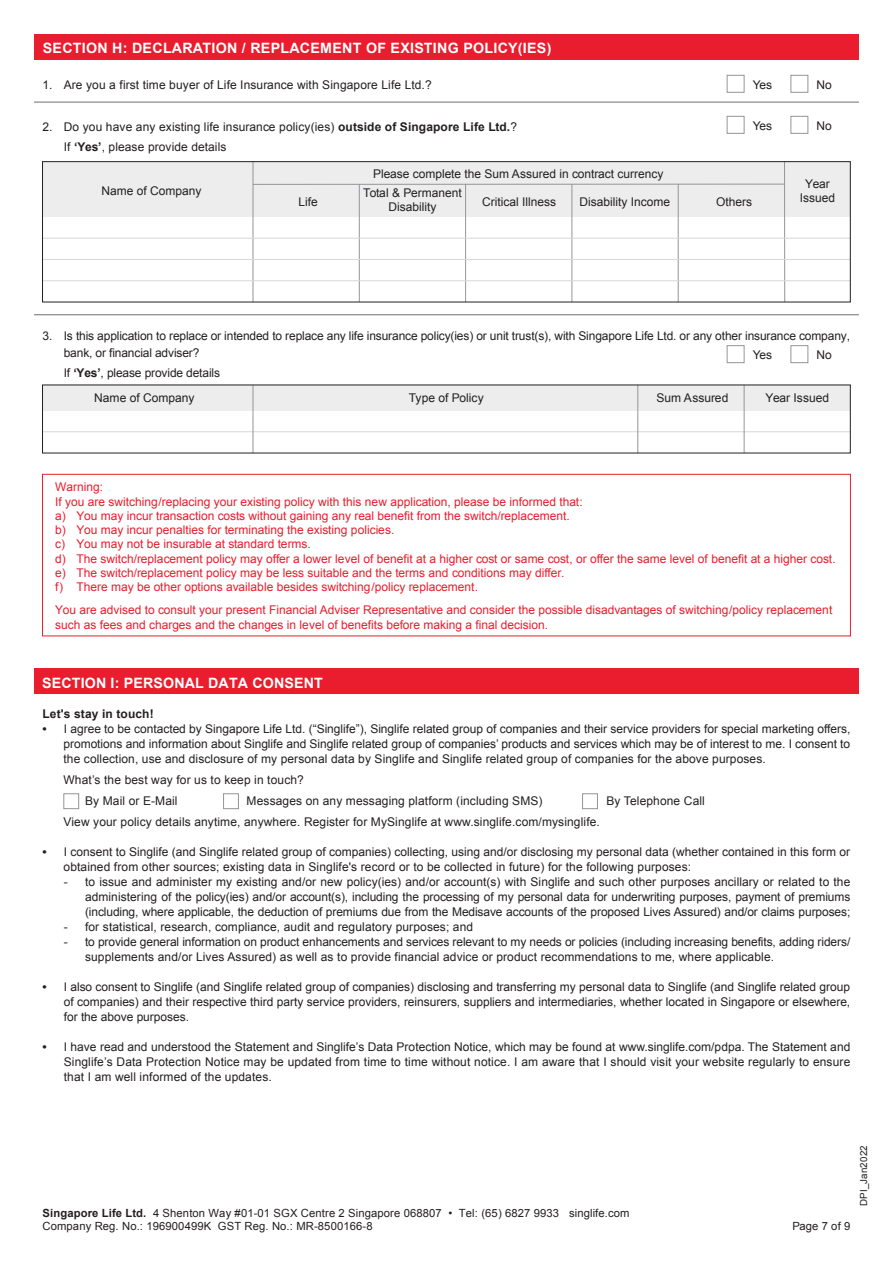
<style>
.page{position:relative;width:893px;height:1264px;background:#fff}
.page>*{position:absolute;margin:0;border:0;box-sizing:border-box;transform-origin:0 0}
.t1{font:700 14.25px "Arial";letter-spacing:.02em;color:#fff}
.t2{font:12px/15px "Arial";color:#231f20}
.t3{font:12px/14.2px "Arial";color:#e91d2d}
.t4{font:700 12px "Arial";letter-spacing:.01em;color:#231f20}
.t5{font:11.25px/12.8px "Arial";letter-spacing:.01em;color:#231f20}
.t6{font:9.75px "Arial";letter-spacing:.015em;color:#231f20}
.s1{font-weight:700}
</style>
<div class="page">
<hr style="left:0;top:1263px;width:893px;height:1px;background:#231f20">
<div style="left:42px;top:474px;width:809px;height:162px;border:1px solid #e91d2d"></div>
<div style="left:34px;top:34px;width:825px;height:26px;background:#e91d2d"></div>
<div style="left:43px;top:162px;width:807px;height:55px;background:#ededee"></div>
<hr style="left:784px;top:162px;width:1px;height:140px;background:#939598">
<hr style="left:678px;top:184px;width:1px;height:118px;background:#939598">
<hr style="left:253px;top:162px;width:1px;height:140px;background:#939598">
<hr style="left:359px;top:184px;width:1px;height:118px;background:#939598">
<hr style="left:465px;top:184px;width:1px;height:118px;background:#939598">
<hr style="left:572px;top:184px;width:1px;height:118px;background:#939598">
<hr style="left:253px;top:184px;width:531px;height:1px;background:#939598">
<hr style="left:43px;top:238px;width:807px;height:1px;background:#d6d8d9">
<hr style="left:43px;top:259px;width:807px;height:1px;background:#d6d8d9">
<hr style="left:43px;top:280px;width:807px;height:1px;background:#d6d8d9">
<div style="left:42px;top:161px;width:809px;height:141px;border:1px solid #231f20"></div>
<hr style="left:34px;top:314px;width:825px;height:1px;background:#6d6e71">
<hr style="left:34px;top:102px;width:825px;height:1px;background:#6d6e71">
<div style="left:43px;top:385px;width:807px;height:25px;background:#ededee"></div>
<hr style="left:43px;top:431px;width:807px;height:1px;background:#d6d8d9">
<hr style="left:744px;top:385px;width:1px;height:68px;background:#939598">
<hr style="left:253px;top:385px;width:1px;height:68px;background:#939598">
<hr style="left:638px;top:385px;width:1px;height:68px;background:#939598">
<div style="left:34px;top:668px;width:825px;height:25px;background:#e91d2d"></div>
<div style="left:64px;top:793px;width:15px;height:16px;border:1px solid #939598"></div>
<div style="left:582px;top:793px;width:16px;height:16px;border:1px solid #939598"></div>
<div style="left:223px;top:793px;width:16px;height:16px;border:1px solid #939598"></div>
<div style="left:727px;top:75px;width:17px;height:18px;border:1px solid #939598"></div>
<div style="left:791px;top:75px;width:17px;height:18px;border:1px solid #939598"></div>
<div style="left:727px;top:116px;width:17px;height:18px;border:1px solid #939598"></div>
<div style="left:791px;top:116px;width:17px;height:18px;border:1px solid #939598"></div>
<div style="left:727px;top:345px;width:17px;height:18px;border:1px solid #939598"></div>
<div style="left:791px;top:345px;width:17px;height:18px;border:1px solid #939598"></div>
<p class="t1" style="left:43px;top:38px;width:510px">SECTION H: DECLARATION / REPLACEMENT OF EXISTING POLICY(IES)</p>
<p class="t2" style="left:43px;top:77px;width:391px">1. Are you a first time buyer of Life Insurance with Singapore Life Ltd.?</p>
<p class="t2" style="left:64px;top:117px;width:455px;line-height:20.2px;text-indent:-21px">2. Do you have any existing life insurance policy(ies) <span class="s1">outside of Singapore Life Ltd.</span>?<br>If <span class="s1">‘Yes’</span>, please provide details</p>
<p class="t2" style="left:102px;top:183px;width:101px">Name of Company</p>
<p class="t2" style="left:800px;top:177px;width:37px;line-height:14.2px;text-align:center">Year<br>Issued</p>
<p class="t2" style="left:753px;top:77px;width:21px">Yes</p>
<p class="t2" style="left:816px;top:77px;width:17px">No</p>
<p class="t2" style="left:753px;top:118px;width:21px">Yes</p>
<p class="t2" style="left:816px;top:118px;width:17px">No</p>
<p class="t2" style="left:373px;top:166px;width:292px">Please complete the Sum Assured in contract currency</p>
<p class="t2" style="left:299px;top:194px;width:21px">Life</p>
<p class="t2" style="left:363px;top:187px;width:100px;line-height:13.5px;text-align:center">Total &amp; Permanent<br>Disability</p>
<p class="t2" style="left:482px;top:194px;width:75px">Critical Illness</p>
<p class="t2" style="left:579px;top:194px;width:92px">Disability Income</p>
<p class="t2" style="left:716px;top:194px;width:38px">Others</p>
<p class="t2" style="left:64px;top:327px;width:788px;line-height:17.2px;text-indent:-21px">3. Is this application to replace or intended to replace any life insurance policy(ies) or unit trust(s), with Singapore Life Ltd. or any other insurance company, bank, or financial adviser?</p>
<p class="t2" style="left:64px;top:361px;width:158px;line-height:24.5px;text-align:center">If <span class="s1">‘Yes’</span>, please provide details<br>Name of Company</p>
<p class="t2" style="left:753px;top:347px;width:21px">Yes</p>
<p class="t2" style="left:816px;top:347px;width:17px">No</p>
<p class="t2" style="left:409px;top:390px;width:76px">Type of Policy</p>
<p class="t2" style="left:657px;top:390px;width:73px">Sum Assured</p>
<p class="t2" style="left:765px;top:390px;width:65px">Year Issued</p>
<p class="t3" style="left:55px;top:480px;width:782px">Warning:<br>If you are switching/replacing your existing policy with this new application, please be informed that:<br>a) You may incur transaction costs without gaining any real benefit from the switch/replacement.<br>b) You may incur penalties for terminating the existing policies.<br>c) You may not be insurable at standard terms.<br>d) The switch/replacement policy may offer a lower level of benefit at a higher cost or same cost, or offer the same level of benefit at a higher cost. e) The switch/replacement policy may be less suitable and the terms and conditions may differ.<br>f) There may be other options available besides switching/policy replacement.</p>
<p class="t3" style="left:55px;top:603px;width:779px">You are advised to consult your present Financial Adviser Representative and consider the possible disadvantages of switching/policy replacement such as fees and charges and the changes in level of benefits before making a final decision.</p>
<p class="t1" style="left:42px;top:673px;width:282px">SECTION I: PERSONAL DATA CONSENT</p>
<p class="t4" style="left:43px;top:706px;width:113px">Let's stay in touch!</p>
<p class="t2" style="left:64px;top:721px;width:788px;text-align:justify;text-indent:-21px"><span class="s1">•</span> I agree to be contacted by Singapore Life Ltd. (“Singlife”), Singlife related group of companies and their service providers for special marketing offers, promotions and information about Singlife and Singlife related group of companies’ products and services which may be of interest to me. I consent to the collection, use and disclosure of my personal data by Singlife and Singlife related group of companies for the above purposes.</p>
<p class="t2" style="left:85px;top:769px;width:220px;line-height:21px;text-indent:-22px">What’s the best way for us to keep in touch?<br>By Mail or E-Mail</p>
<p class="t2" style="left:247px;top:793px;width:297px">Messages on any messaging platform (including SMS)</p>
<p class="t2" style="left:606px;top:793px;width:100px">By Telephone Call</p>
<p class="t2" style="left:64px;top:814px;width:538px">View your policy details anytime, anywhere. Register for MySinglife at www.singlife.com/mysinglife.</p>
<p class="t2" style="left:64px;top:844px;width:788px;text-indent:-21px"><span class="s1">•</span> I consent to Singlife (and Singlife related group of companies) collecting, using and/or disclosing my personal data (whether contained in this form or obtained from other sources; existing data in Singlife's record or to be collected in future) for the following purposes:</p>
<p class="t2" style="left:85px;top:874px;width:767px;text-align:justify;text-indent:-21px">- to issue and administer my existing and/or new policy(ies) and/or account(s) with Singlife and such other purposes ancillary or related to the administering of the policy(ies) and/or account(s), including the processing of my personal data for underwriting purposes, payment of premiums (including, where applicable, the deduction of premiums due from the Medisave accounts of the proposed Lives Assured) and/or claims purposes;</p>
<p class="t2" style="left:64px;top:919px;width:411px">- for statistical, research, compliance, audit and regulatory purposes; and</p>
<p class="t2" style="left:85px;top:934px;width:767px;text-indent:-21px">- to provide general information on product enhancements and services relevant to my needs or policies (including increasing benefits, adding riders/ supplements and/or Lives Assured) as well as to provide financial advice or product recommendations to me, where applicable.</p>
<p class="t2" style="left:64px;top:979px;width:788px;text-align:justify;text-indent:-21px"><span class="s1">•</span> I also consent to Singlife (and Singlife related group of companies) disclosing and transferring my personal data to Singlife (and Singlife related group of companies) and their respective third party service providers, reinsurers, suppliers and intermediaries, whether located in Singapore or elsewhere, for the above purposes.</p>
<p class="t2" style="left:64px;top:1039px;width:788px;text-align:justify;text-indent:-21px"><span class="s1">•</span> I have read and understood the Statement and Singlife’s Data Protection Notice, which may be found at www.singlife.com/pdpa. The Statement and Singlife’s Data Protection Notice may be updated from time to time without notice. I am aware that I should visit your website regularly to ensure that I am well informed of the updates.</p>
<p class="t5" style="left:43px;top:1207px;width:589px"><span class="s1">Singapore Life Ltd.</span> 4 Shenton Way #01-01 SGX Centre 2 Singapore 068807 • Tel: (65) 6827 9933 singlife.com<br>Company Reg. No.: 196900499K GST Reg. No.: MR-8500166-8</p>
<p class="t5" style="left:792px;top:1219px;width:60px">Page 7 of 9</p>
<p class="t6" style="left:857px;top:1205px;width:62px;rotate:-90deg">DPI_Jan2022</p>
</div>
